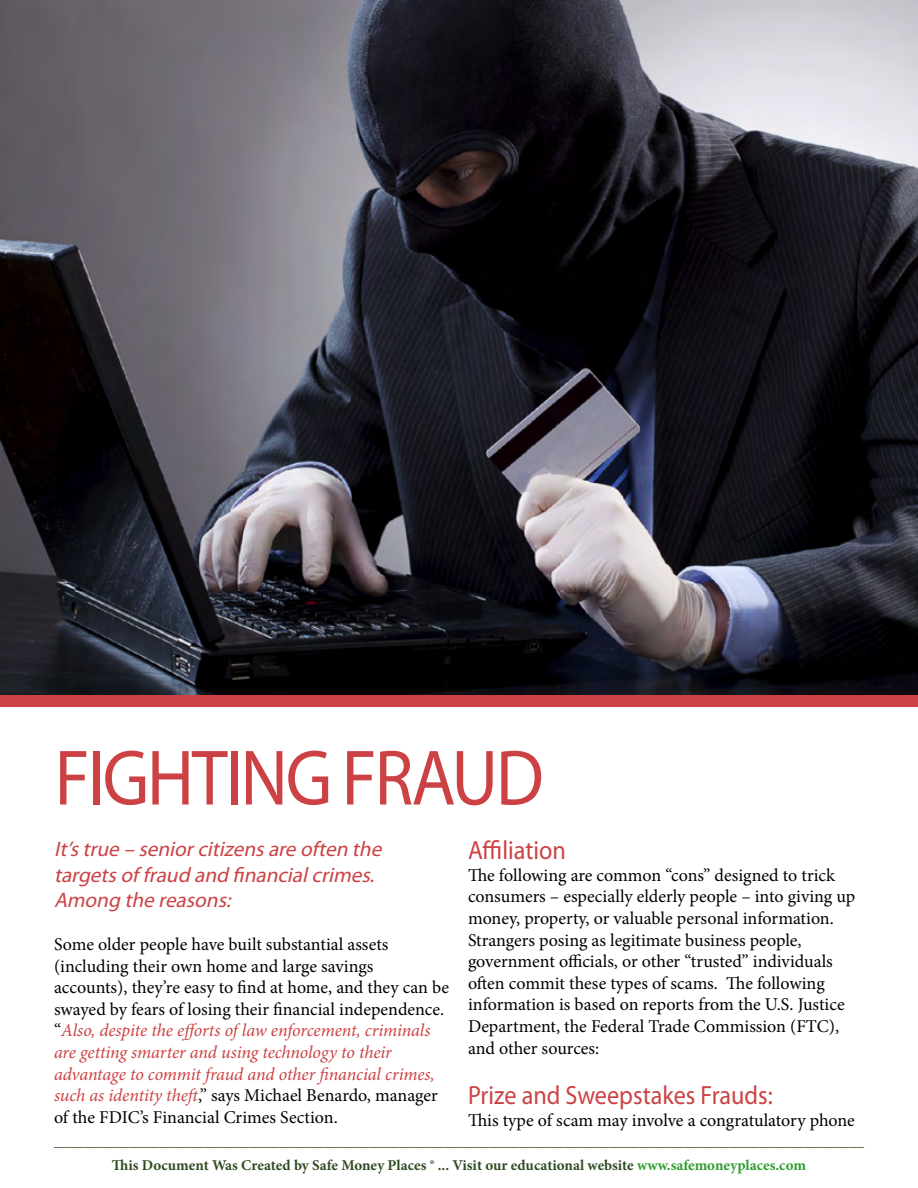
<style>
.page{position:relative;width:918px;height:1188px;background:#fff}
.page>*{position:absolute;margin:0;border:0;box-sizing:border-box;transform-origin:0 0}
.t1{font:79.2px "Myriad Pro";letter-spacing:-.03em;color:#cc4244;scale:.91 1}
.t2{font:26.4px "Myriad Pro";color:#cc4244;scale:.92 1}
.t3{font:italic 21px/25.2px "Myriad Pro";color:#cc4244}
.t4{font:18px/21.6px "Minion Pro";color:#000}
.t5{font:700 15px/24px "Minion Pro";color:#314c23;text-align:center}
.s1{font-style:italic;color:#cc4244}
.s2{color:#2f9d2d}
</style>
<div class="page">
<img style="left:0;top:0;width:918px;height:695px">
<div style="left:0;top:695px;width:918px;height:12px;background:#cc4244"></div>
<h1 class="t1" style="left:55px;top:729px;width:539px">fighti ngfraud</h1>
<p class="t3" style="left:54px;top:836px;width:334px">It’strue – seniorcitizensare often the targetsof fraud and financialcrimes.<br>Among the reasons:</p>
<p class="t4" style="left:54px;top:934px;width:397px">Some older people have built substantial assets (including their own home and large savings accounts), they’re easy to find at home, and they can be swayed by fears of losing their financial independence. “<span class="s1">Also, despite the efforts of law enforcement, criminals are getting smarter and using technology to their advantage to commit fraud and other financial crimes, such as identity theft</span>,” says Michael Benardo, manager of the FDIC’s Financial Crimes Section.</p>
<h2 class="t2" style="left:468px;top:834px;width:108px">Affiliation</h2>
<p class="t4" style="left:468px;top:864px;width:389px">The following are common “cons” designed to trick consumers – especially elderly people – into giving up money, property, or valuable personal information.<br>Strangers posing as legitimate business people, government officials, or other “trusted” individuals often commit these types of scams. The following information is based on reports from the U.S. Justice Department, the Federal Trade Commission (FTC), and other sources:</p>
<h2 class="t2" style="left:468px;top:1079px;width:333px">Prize and Sweepstakes Frauds:</h2>
<p class="t4" style="left:468px;top:1109px;width:388px">This type of scam may involve a congratulatory phone</p>
<p class="t5" style="left:54px;top:1129px;width:811px">____________________________________________________________________________________________________________<br>This Document Was Created by Safe Money Places ® ... Visit our educational website <span class="s2">www.safemoneyplaces.com</span></p>
</div>
